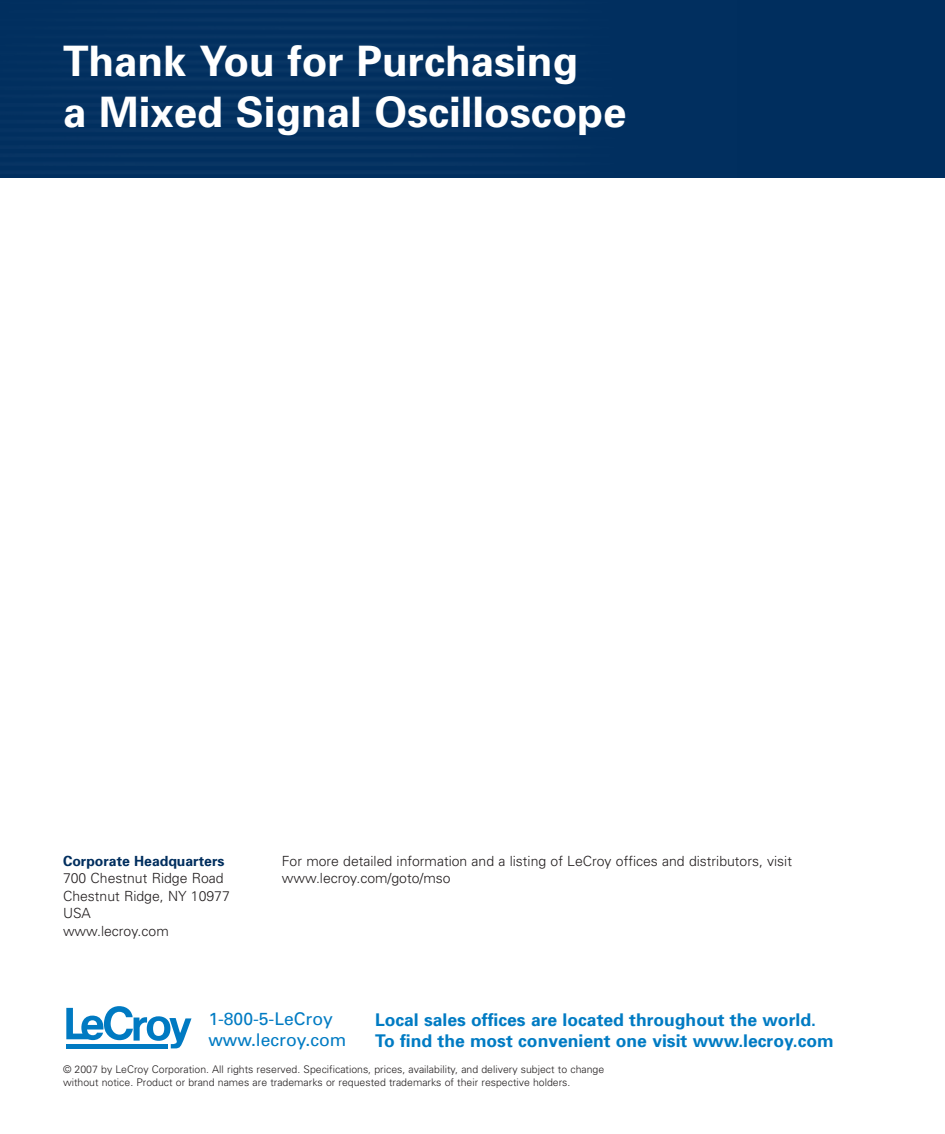
<style>
.page{position:relative;width:945px;height:1134px;background:#fff}
.page>*{position:absolute;margin:0;border:0;box-sizing:border-box;transform-origin:0 0}
.t1{font:700 42px/50.4px "Univers";color:#fff}
.t2{font:700 17.5px/21px "Univers";color:#007bc3}
.t3{font:17.5px/21px "Univers";color:#007bc3}
.t4{font:300 14px/17.5px "Univers";color:#231f20}
.t5{font:700 14px "Univers";color:#002e5e}
.t6{font:300 10.5px/12.6px "Univers";color:#231f20}
</style>
<div class="page">
<div style="left:0;top:0;width:945px;height:177px;background:#002e5e"></div>
<svg style="left:66px;top:1006px;width:126px;height:42px"></svg>
<hr style="left:66px;top:1044px;width:102px;height:4px;background:#007ac2">
<h1 class="t1" style="left:63px;top:40px;width:565px">Thank You for Purchasing<br>a Mixed Signal Oscilloscope</h1>
<h3 class="t5" style="left:63px;top:856px;width:163px">Corporate Headquarters</h3>
<h3 class="t4" style="left:63px;top:871px;width:168px">700 Chestnut Ridge Road<br>Chestnut Ridge, NY 10977<br>USA<br>www.lecroy.com</h3>
<h3 class="t4" style="left:282px;top:853px;width:512px">For more detailed information and a listing of LeCroy offices and distributors, visit www.lecroy.com/goto/mso</h3>
<h2 class="t3" style="left:208px;top:1010px;width:140px">1-800-5-LeCroy www.lecroy.com</h2>
<p class="t6" style="left:63px;top:1064px;width:543px">© 2007 by LeCroy Corporation. All rights reserved. Specifications, prices, availability, and delivery subject to change without notice. Product or brand names are trademarks or requested trademarks of their respective holders.</p>
<h2 class="t2" style="left:375px;top:1011px;width:460px">Local sales offices are located throughout the world.<br>To find the most convenient one visit www.lecroy.com</h2>
</div>
